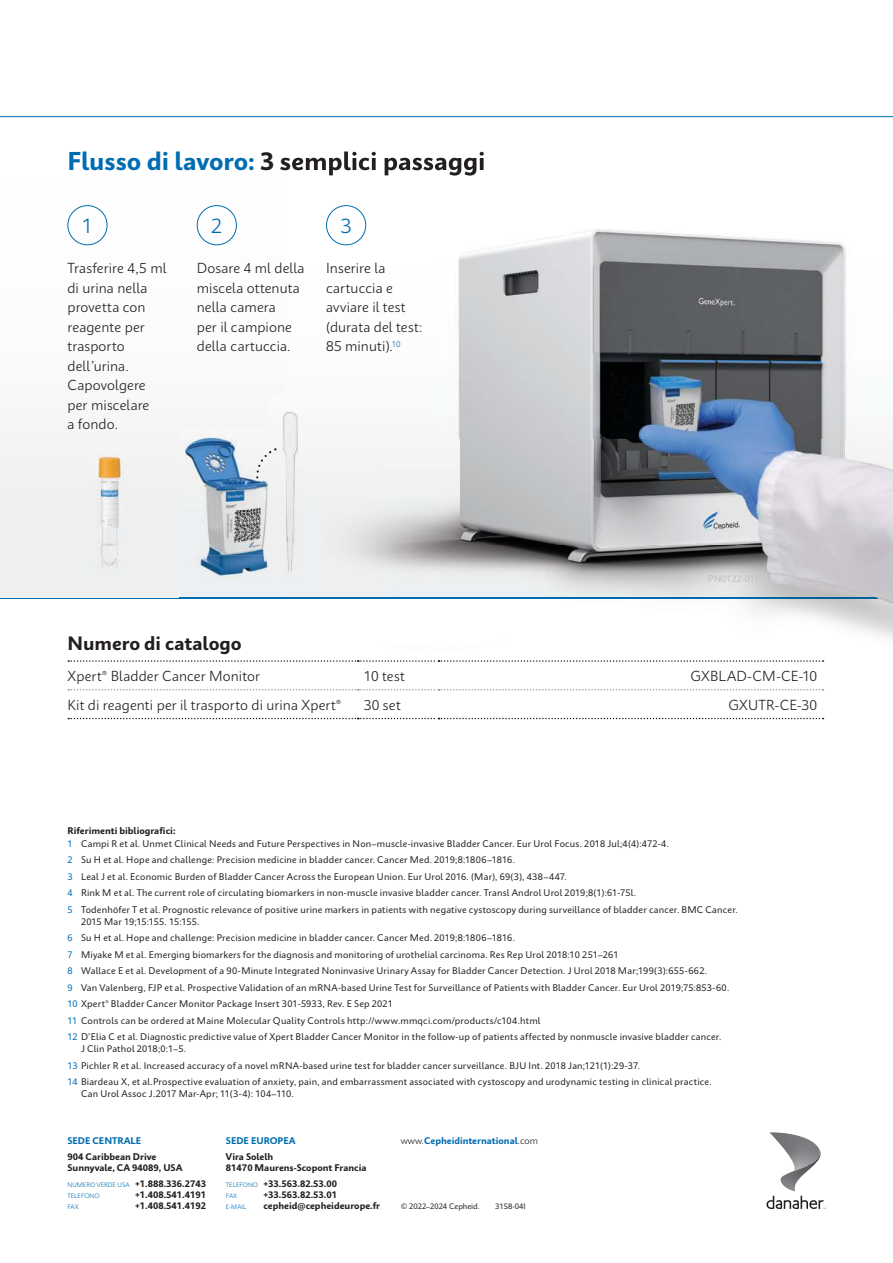
<style>
.page{position:relative;width:893px;height:1263px;background:#fff}
.page>*{position:absolute;margin:0;border:0;box-sizing:border-box;transform-origin:0 0}
.t1{font:700 24px "Cepheid Sans Pro";letter-spacing:-.005em;color:#231f20}
.t2{font:300 19.5px "Cepheid Sans Pro";color:#006db1}
.t3{font:700 18px "Cepheid Sans Pro";color:#231f20}
.t4{font:300 13.5px/19.5px "Cepheid Sans Pro";letter-spacing:.005em;color:#231f20}
.t5{font:9px/16.5px "Cepheid Sans Pro";letter-spacing:.02em;color:#231f20}
.t6{font:700 9px/10.8px "Cepheid Sans Pro";color:#231f20}
.t7{font:700 9px "Cepheid Sans Pro";color:#006db1}
.t8{font:9px "Cepheid Sans Pro";color:#bcbec0}
.t9{font:7.5px "Cepheid Sans Pro";color:#231f20}
.t10{font:300 6px "Cepheid Sans Pro";color:#006db1}
.s1{color:#006db1}
.s2{font-weight:700}
.s3{font-weight:300;font-size:6px;color:#006db1}
.s4{font-weight:300;color:#231f20}
</style>
<div class="page">
<svg style="left:766px;top:1196px;width:59px;height:13px"></svg>
<img style="left:780px;top:1171px;width:27px;height:20px">
<img style="left:769px;top:1132px;width:51px;height:39px">
<img style="left:0;top:117px;width:893px;height:481px">
<img style="left:261px;top:152px;width:26px;height:24px">
<hr style="left:0;top:116px;width:893px;height:1px;background:#006db1">
<hr style="left:0;top:598px;width:893px;height:1px;background:#006db1">
<img style="left:287px;top:123px;width:606px;height:317px">
<img style="left:383px;top:440px;width:510px;height:158px">
<img style="left:287px;top:152px;width:146px;height:23px">
<img style="left:287px;top:599px;width:606px;height:120px">
<img style="left:757px;top:598px;width:136px;height:1px">
<div style="left:197px;top:205px;width:40px;height:40px;border:1px solid #006db1;border-radius:50%"></div>
<div style="left:326px;top:205px;width:40px;height:40px;border:1px solid #006db1;border-radius:50%"></div>
<div style="left:67px;top:205px;width:40px;height:40px;border:1px solid #006db1;border-radius:50%"></div>
<img style="left:179px;top:556px;width:108px;height:42px">
<img style="left:179px;top:428px;width:89px;height:128px">
<img style="left:287px;top:428px;width:96px;height:185px">
<img style="left:91px;top:448px;width:33px;height:126px">
<img style="left:268px;top:396px;width:40px;height:194px">
<svg style="left:256px;top:448px;width:20px;height:30px"></svg>
<svg style="left:68px;top:660px;width:755px;height:2px"></svg>
<svg style="left:68px;top:718px;width:755px;height:1px"></svg>
<svg style="left:68px;top:689px;width:755px;height:1px"></svg>
<h1 class="t1" style="left:67px;top:151px;width:419px"><span class="s1">Flusso di lavoro:</span> 3 semplici passaggi</h1>
<h2 class="t2" style="left:82px;top:218px;width:13px">1</h2>
<h2 class="t2" style="left:211px;top:218px;width:13px">2</h2>
<h2 class="t2" style="left:341px;top:218px;width:13px">3</h2>
<h3 class="t4" style="left:67px;top:260px;width:101px">Trasferire 4,5 ml di urina nella provetta con reagente per trasporto dell’urina.<br>Capovolgere per miscelare<br>a fondo.</h3>
<h3 class="t4" style="left:197px;top:260px;width:109px">Dosare 4 ml della miscela ottenuta nella camera<br>per il campione della cartuccia.</h3>
<h3 class="t4" style="left:326px;top:260px;width:98px">Inserire la cartuccia e avviare il test (durata del test:<br>85 minuti).<sup>10</sup></h3>
<h3 class="t3" style="left:67px;top:636px;width:176px">Numero di catalogo</h3>
<p class="t8" style="left:708px;top:575px;width:51px">PN0122-01I</p>
<h3 class="t4" style="left:67px;top:668px;width:194px">Xpert® Bladder Cancer Monitor</h3>
<h3 class="t4" style="left:364px;top:668px;width:43px">10 test</h3>
<h3 class="t4" style="left:690px;top:668px;width:128px">GXBLAD-CM-CE-10</h3>
<h3 class="t4" style="left:67px;top:696px;width:275px">Kit di reagenti per il trasporto di urina Xpert®</h3>
<h3 class="t4" style="left:364px;top:696px;width:38px">30 set</h3>
<h3 class="t4" style="left:728px;top:696px;width:90px">GXUTR-CE-30</h3>
<p class="t5" style="left:67px;top:825px;width:603px;line-height:13px"><span class="s2">Riferimenti bibliografici:<br></span><span class="s1">1</span> Campi R et al. Unmet Clinical Needs and Future Perspectives in Non–muscle-invasive Bladder Cancer. Eur Urol Focus. 2018 Jul;4(4):472-4.</p>
<p class="t5" style="left:67px;top:853px;width:672px"><span class="s1">2</span> Su H et al. Hope and challenge: Precision medicine in bladder cancer. Cancer Med. 2019;8:1806–1816.<br><span class="s1">3</span> Leal J et al. Economic Burden of Bladder Cancer Across the European Union. Eur Urol 2016. (Mar), 69(3), 438–447.<br><span class="s1">4</span> Rink M et al. The current role of circulating biomarkers in non-muscle invasive bladder cancer. Transl Androl Urol 2019;8(1):61-75l.<br><span class="s1">5</span> Todenhöfer T et al. Prognostic relevance of positive urine markers in patients with negative cystoscopy during surveillance of bladder cancer. BMC Cancer.</p>
<p class="t5" style="left:67px;top:914px;width:663px;text-indent:13px">2015 Mar 19;15:155. 15:155.<br><span class="s1">6</span> Su H et al. Hope and challenge: Precision medicine in bladder cancer. Cancer Med. 2019;8:1806–1816.<br><span class="s1">7</span> Miyake M et al. Emerging biomarkers for the diagnosis and monitoring of urothelial carcinoma. Res Rep Urol 2018:10 251–261<br><span class="s1">8</span> Wallace E et al. Development of a 90-Minute Integrated Noninvasive Urinary Assay for Bladder Cancer Detection. J Urol 2018 Mar;199(3):655-662.<br><span class="s1">9</span> Van Valenberg, FJP et al. Prospective Validation of an mRNA-based Urine Test for Surveillance of Patients with Bladder Cancer. Eur Urol 2019;75:853-60.<br><span class="s1">10</span> Xpert® Bladder Cancer Monitor Package Insert 301-5933, Rev. E Sep 2021<br><span class="s1">11</span> Controls can be ordered at Maine Molecular Quality Controls http://www.mmqci.com/products/c104.html<br><span class="s1">12</span> D’Elia C et al. Diagnostic predictive value of Xpert Bladder Cancer Monitor in the follow-up of patients affected by nonmuscle invasive bladder cancer.</p>
<p class="t5" style="left:67px;top:1042px;width:646px;text-indent:14px">J Clin Pathol 2018;0:1–5.<br><span class="s1">13</span> Pichler R et al. Increased accuracy of a novel mRNA-based urine test for bladder cancer surveillance. BJU Int. 2018 Jan;121(1):29-37.<br><span class="s1">14</span> Biardeau X, et al.Prospective evaluation of anxiety, pain, and embarrassment associated with cystoscopy and urodynamic testing in clinical practice.</p>
<p class="t5" style="left:81px;top:1087px;width:214px">Can Urol Assoc J.2017 Mar-Apr; 11(3-4): 104–110.</p>
<p class="t7" style="left:67px;top:1136px;width:75px">SEDE CENTRALE</p>
<p class="t6" style="left:67px;top:1152px;width:116px">904 Caribbean Drive<br>Sunnyvale, CA 94089, USA</p>
<p class="t6" style="left:67px;top:1179px;width:140px"><span class="s3">NUMERO VERDE USA</span> +1.888.336.2743</p>
<p class="t10" style="left:67px;top:1193px;width:34px">TELEFONO</p>
<p class="t6" style="left:135px;top:1190px;width:73px">+1.408.541.4191</p>
<p class="t10" style="left:67px;top:1204px;width:13px">FAX</p>
<p class="t6" style="left:135px;top:1201px;width:73px">+1.408.541.4192</p>
<p class="t7" style="left:226px;top:1136px;width:71px">SEDE EUROPEA</p>
<p class="t6" style="left:226px;top:1152px;width:142px">Vira Solelh<br>81470 Maurens-Scopont Francia</p>
<p class="t6" style="left:226px;top:1179px;width:113px"><span class="s3">TELEFONO</span> +33.563.82.53.00</p>
<p class="t10" style="left:226px;top:1193px;width:13px">FAX</p>
<p class="t6" style="left:263px;top:1190px;width:75px">+33.563.82.53.01</p>
<p class="t10" style="left:226px;top:1204px;width:22px">E-MAIL</p>
<p class="t6" style="left:263px;top:1201px;width:118px">cepheid@cepheideurope.fr</p>
<p class="t7" style="left:401px;top:1136px;width:139px"><span class="s4">www.</span>Cepheidinternational<span class="s4">.com</span></p>
<p class="t9" style="left:401px;top:1203px;width:81px">© 2022–2024 Cepheid.</p>
<p class="t9" style="left:495px;top:1203px;width:32px">3158-04I</p>
</div>
